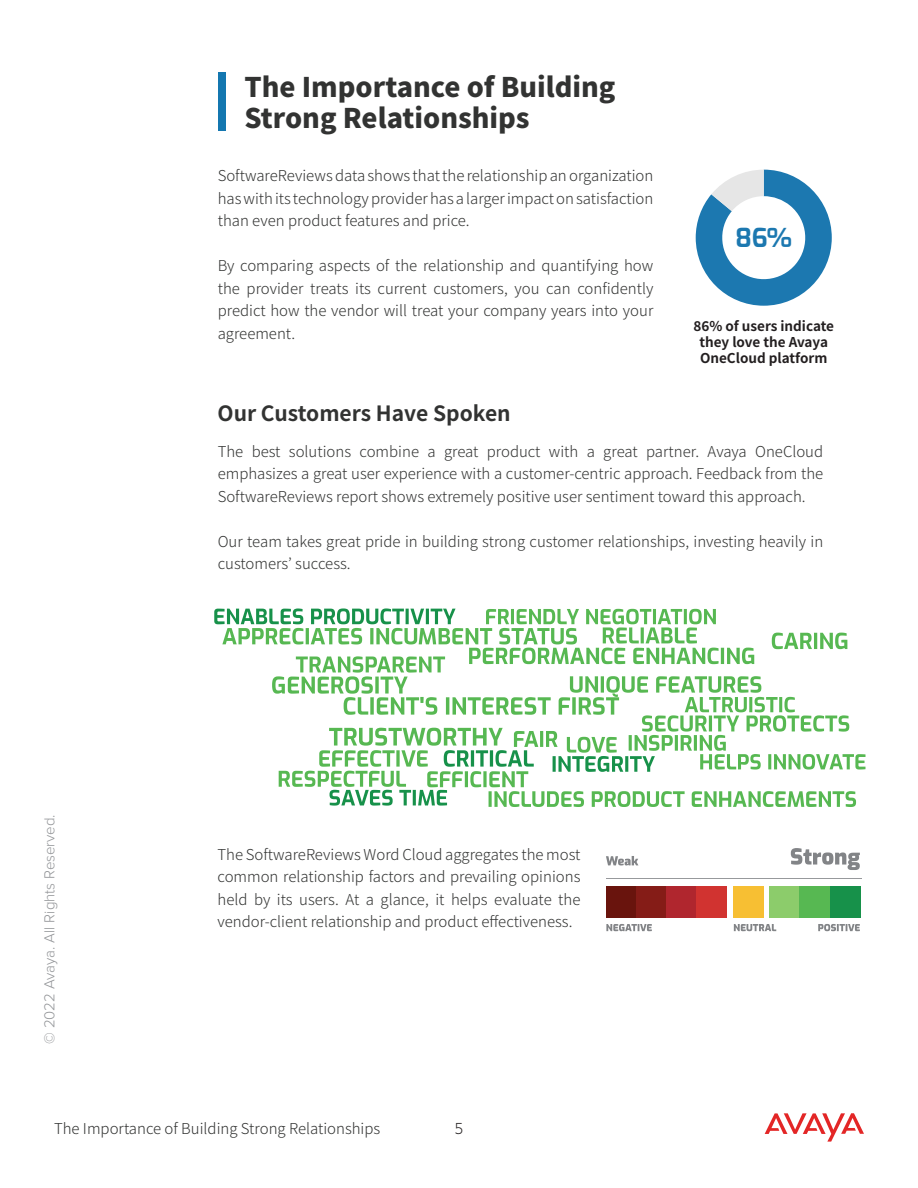
<style>
.page{position:relative;width:918px;height:1188px;background:#fff}
.page>*{position:absolute;margin:0;border:0;box-sizing:border-box;transform-origin:0 0}
.t1{font:900 27px/31.5px "Noto Sans JP";color:#323332}
.t2{font:700 26.1px "Exo";color:#1c78b0}
.t3{font:700 21px "Noto Sans JP";color:#323332}
.t4{font:300 18px "Metric";color:#231f20}
.t5{font:300 15px/22.5px "Noto Sans JP";color:#323332;text-align:justify}
.t6{font:300 15px "Proxima Nova";color:#939598}
.t7{font:700 13.5px/16.2px "Noto Sans JP";color:#231f20;text-align:center}
</style>
<div class="page">
<svg style="left:765px;top:1113px;width:99px;height:29px"></svg>
<svg style="left:214px;top:608px;width:651px;height:199px"></svg>
<hr style="left:606px;top:878px;width:256px;height:1px;background:#97999c">
<svg style="left:606px;top:856px;width:32px;height:9px"></svg>
<svg style="left:791px;top:848px;width:69px;height:22px"></svg>
<div style="left:606px;top:886px;width:30px;height:32px;background:#69140d"></div>
<div style="left:636px;top:886px;width:30px;height:32px;background:#851c17"></div>
<div style="left:666px;top:886px;width:31px;height:32px;background:#b0262e"></div>
<div style="left:697px;top:886px;width:30px;height:32px;background:#d13330"></div>
<div style="left:733px;top:886px;width:30px;height:32px;background:#f7bf33"></div>
<div style="left:769px;top:886px;width:31px;height:32px;background:#8ccc6b"></div>
<div style="left:800px;top:886px;width:30px;height:32px;background:#57b852"></div>
<div style="left:830px;top:886px;width:30px;height:32px;background:#17914a"></div>
<svg style="left:606px;top:924px;width:46px;height:7px"></svg>
<svg style="left:818px;top:924px;width:42px;height:7px"></svg>
<svg style="left:734px;top:924px;width:42px;height:7px"></svg>
<svg style="left:696px;top:170px;width:136px;height:136px"></svg>
<div style="left:218px;top:72px;width:7px;height:59px;background:#1477b0"></div>
<p class="t1" style="left:244px;top:72px;width:373px">The Importance of Building<br>Strong Relationships</p>
<p class="t5" style="left:218px;top:165px;width:437px">SoftwareReviews data shows that the relationship an organization has with its technology provider has a larger impact on satisfaction than even product features and price.</p>
<p class="t5" style="left:218px;top:255px;width:437px">By comparing aspects of the relationship and quantifying how the provider treats its current customers, you can confidently predict how the vendor will treat your company years into your agreement.</p>
<p class="t3" style="left:218px;top:401px;width:295px">Our Customers Have Spoken</p>
<h2 class="t2" style="left:735px;top:220px;width:58px">86%</h2>
<p class="t7" style="left:693px;top:318px;width:142px">86% of users indicate they love the Avaya<br>OneCloud platform</p>
<p class="t6" style="left:38px;top:1044px;width:231px;rotate:-90deg">© 2022 Avaya. All Rights Reserved.</p>
<p class="t5" style="left:218px;top:440px;width:607px">The best solutions combine a great product with a great partner. Avaya OneCloud emphasizes a great user experience with a customer-centric approach. Feedback from the SoftwareReviews report shows extremely positive user sentiment toward this approach.</p>
<p class="t5" style="left:218px;top:530px;width:607px">Our team takes great pride in building strong customer relationships, investing heavily in customers’ success.</p>
<p class="t5" style="left:218px;top:844px;width:365px">The SoftwareReviews Word Cloud aggregates the most common relationship factors and prevailing opinions held by its users. At a glance, it helps evaluate the vendor-client relationship and product effectiveness.</p>
<p class="t5" style="left:54px;top:1117px;width:328px">The Importance of Building Strong Relationships</p>
<p class="t4" style="left:455px;top:1117px;width:9px">5</p>
</div>
